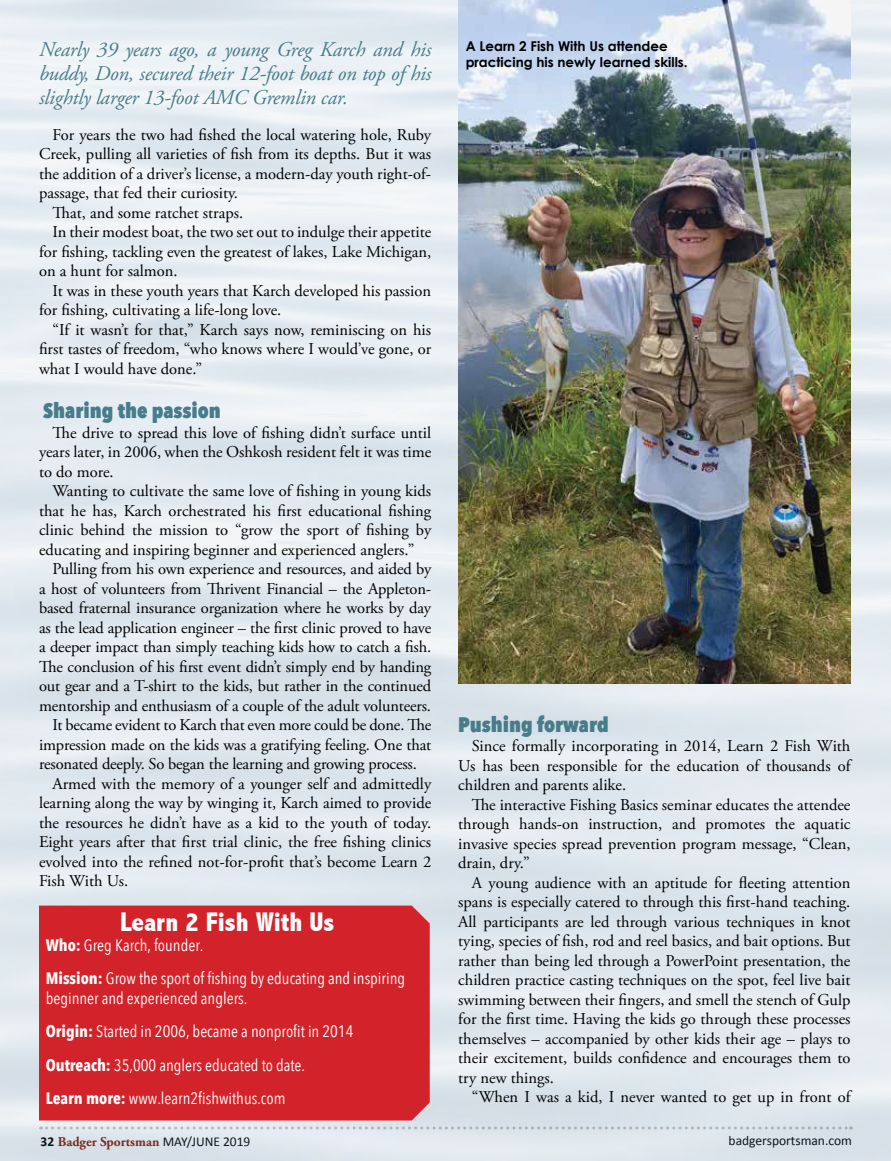
<style>
.page{position:relative;width:891px;height:1161px;background:#fff}
.page>*{position:absolute;margin:0;border:0;box-sizing:border-box;transform-origin:0 0}
.t1{font:800 condensed 27px "Abadi";color:#fff}
.t2{font:italic 21px/24px "Adobe Garamond Pro";letter-spacing:-.01em;color:#477c8a;text-align:justify}
.t3{font:800 21px "Avenir Next Condensed";color:#477c8a}
.t4{font:16.5px/19.5px "Adobe Garamond Pro";color:#000;text-align:justify}
.t5{font:16.5px/33.3px "Avenir Next Condensed";color:#fff}
.t6{font:700 13.5px/16.5px "Century Gothic";color:#000}
.t7{font:700 13.5px "Adobe Garamond Pro";color:#8a1f03}
.t8{font:13.5px "Calibri";color:#000}
.s1{font-weight:700}
.s2{font-family:"Calibri";color:#000}
.s3{font-family:"Calibri";font-weight:400;color:#000}
</style>
<div class="page">
<img style="left:0;top:0;width:891px;height:1161px">
<img style="left:458px;top:0;width:392px;height:684px">
<div style="left:39px;top:906px;width:391px;height:214px;background:#d2232a"></div>
<p class="t2" style="left:39px;top:38px;width:394px">Nearly 39 years ago, a young Greg Karch and his buddy, Don, secured their 12-foot boat on top of his slightly larger 13-foot AMC Gremlin car.</p>
<p class="t4" style="left:52px;top:125px;width:380px">For years the two had fished the local watering hole, Ruby</p>
<p class="t4" style="left:39px;top:145px;width:394px">Creek, pulling all varieties of fish from its depths. But it was</p>
<p class="t4" style="left:39px;top:164px;width:394px">the addition of a driver’s license, a modern-day youth right-of-</p>
<p class="t4" style="left:39px;top:184px;width:201px">passage, that fed their curiosity.</p>
<p class="t4" style="left:52px;top:203px;width:192px">That, and some ratchet straps.</p>
<p class="t4" style="left:52px;top:223px;width:380px">In their modest boat, the two set out to indulge their appetite</p>
<p class="t4" style="left:39px;top:242px;width:394px">for fishing, tackling even the greatest of lakes, Lake Michigan,</p>
<p class="t4" style="left:39px;top:262px;width:140px">on a hunt for salmon.</p>
<p class="t4" style="left:52px;top:281px;width:380px">It was in these youth years that Karch developed his passion</p>
<p class="t4" style="left:39px;top:301px;width:244px">for fishing, cultivating a life-long love.</p>
<p class="t4" style="left:52px;top:320px;width:380px">“If it wasn’t for that,” Karch says now, reminiscing on his</p>
<p class="t4" style="left:39px;top:340px;width:394px">first tastes of freedom, “who knows where I would’ve gone, or</p>
<p class="t4" style="left:39px;top:359px;width:165px">what I would have done.”</p>
<p class="t3" style="left:43px;top:398px;width:179px">Sharing the passion</p>
<p class="t4" style="left:39px;top:424px;width:394px;text-indent:13px">The drive to spread this love of fishing didn’t surface until years later, in 2006, when the Oshkosh resident felt it was time to do more.</p>
<p class="t4" style="left:39px;top:482px;width:394px;text-indent:13px">Wanting to cultivate the same love of fishing in young kids that he has, Karch orchestrated his first educational fishing clinic behind the mission to “grow the sport of fishing by educating and inspiring beginner and experienced anglers.”</p>
<p class="t4" style="left:52px;top:560px;width:380px">Pulling from his own experience and resources, and aided by</p>
<p class="t4" style="left:39px;top:580px;width:394px">a host of volunteers from Thrivent Financial – the Appleton-</p>
<p class="t4" style="left:39px;top:599px;width:394px">based fraternal insurance organization where he works by day</p>
<p class="t4" style="left:39px;top:619px;width:394px">as the lead application engineer – the first clinic proved to have</p>
<p class="t4" style="left:39px;top:638px;width:394px">a deeper impact than simply teaching kids how to catch a fish.</p>
<p class="t4" style="left:39px;top:658px;width:394px">The conclusion of his first event didn’t simply end by handing</p>
<p class="t4" style="left:39px;top:677px;width:394px">out gear and a T-shirt to the kids, but rather in the continued</p>
<p class="t4" style="left:39px;top:697px;width:394px">mentorship and enthusiasm of a couple of the adult volunteers.</p>
<p class="t4" style="left:52px;top:716px;width:380px">It became evident to Karch that even more could be done. The</p>
<p class="t4" style="left:39px;top:736px;width:394px">impression made on the kids was a gratifying feeling. One that</p>
<p class="t4" style="left:39px;top:755px;width:379px">resonated deeply. So began the learning and growing process.</p>
<p class="t4" style="left:52px;top:775px;width:380px">Armed with the memory of a younger self and admittedly</p>
<p class="t4" style="left:39px;top:794px;width:394px">learning along the way by winging it, Karch aimed to provide</p>
<p class="t4" style="left:39px;top:814px;width:394px">the resources he didn’t have as a kid to the youth of today.</p>
<p class="t4" style="left:39px;top:833px;width:394px">Eight years after that first trial clinic, the free fishing clinics</p>
<p class="t4" style="left:39px;top:853px;width:394px">evolved into the refined not-for-profit that’s become Learn 2</p>
<p class="t4" style="left:39px;top:872px;width:91px">Fish With Us.</p>
<h1 class="t1" style="left:120px;top:906px;width:216px">Learn 2 Fish With Us</h1>
<p class="t5" style="left:46px;top:928px;width:361px"><span class="s1">Who:</span> Greg Karch, founder.<br><span class="s1">Mission:</span> Grow the sport of fishing by educating and inspiring</p>
<p class="t5" style="left:46px;top:981px;width:309px">beginner and experienced anglers.<br><span class="s1">Origin:</span> Started in 2006, became a nonprofit in 2014<br><span class="s1">Outreach:</span> 35,000 anglers educated to date.<br><span class="s1">Learn more:</span> www.learn2fishwithus.com</p>
<p class="t6" style="left:466px;top:37px;width:223px">A Learn 2 Fish With Us attendee practicing his newly learned skills.</p>
<p class="t3" style="left:458px;top:711px;width:152px">Pushing forward</p>
<p class="t4" style="left:458px;top:737px;width:394px;text-indent:13px">Since formally incorporating in 2014, Learn 2 Fish With Us has been responsible for the education of thousands of children and parents alike.</p>
<p class="t4" style="left:458px;top:795px;width:394px;text-indent:13px">The interactive Fishing Basics seminar educates the attendee through hands-on instruction, and promotes the aquatic invasive species spread prevention program message, “Clean, drain, dry.”</p>
<p class="t4" style="left:458px;top:873px;width:394px;text-indent:13px">A young audience with an aptitude for fleeting attention spans is especially catered to through this first-hand teaching.<br>All participants are led through various techniques in knot tying, species of fish, rod and reel basics, and bait options. But rather than being led through a PowerPoint presentation, the children practice casting techniques on the spot, feel live bait swimming between their fingers, and smell the stench of Gulp for the first time. Having the kids go through these processes themselves – accompanied by other kids their age – plays to their excitement, builds confidence and encourages them to try new things.</p>
<p class="t4" style="left:472px;top:1088px;width:380px">“When I was a kid, I never wanted to get up in front of</p>
<p class="t7" style="left:40px;top:1133px;width:211px"><span class="s2">32</span> Badger Sportsman <span class="s3">MAY/JUNE 2019</span></p>
<p class="t8" style="left:729px;top:1133px;width:125px">badgersportsman.com</p>
</div>
